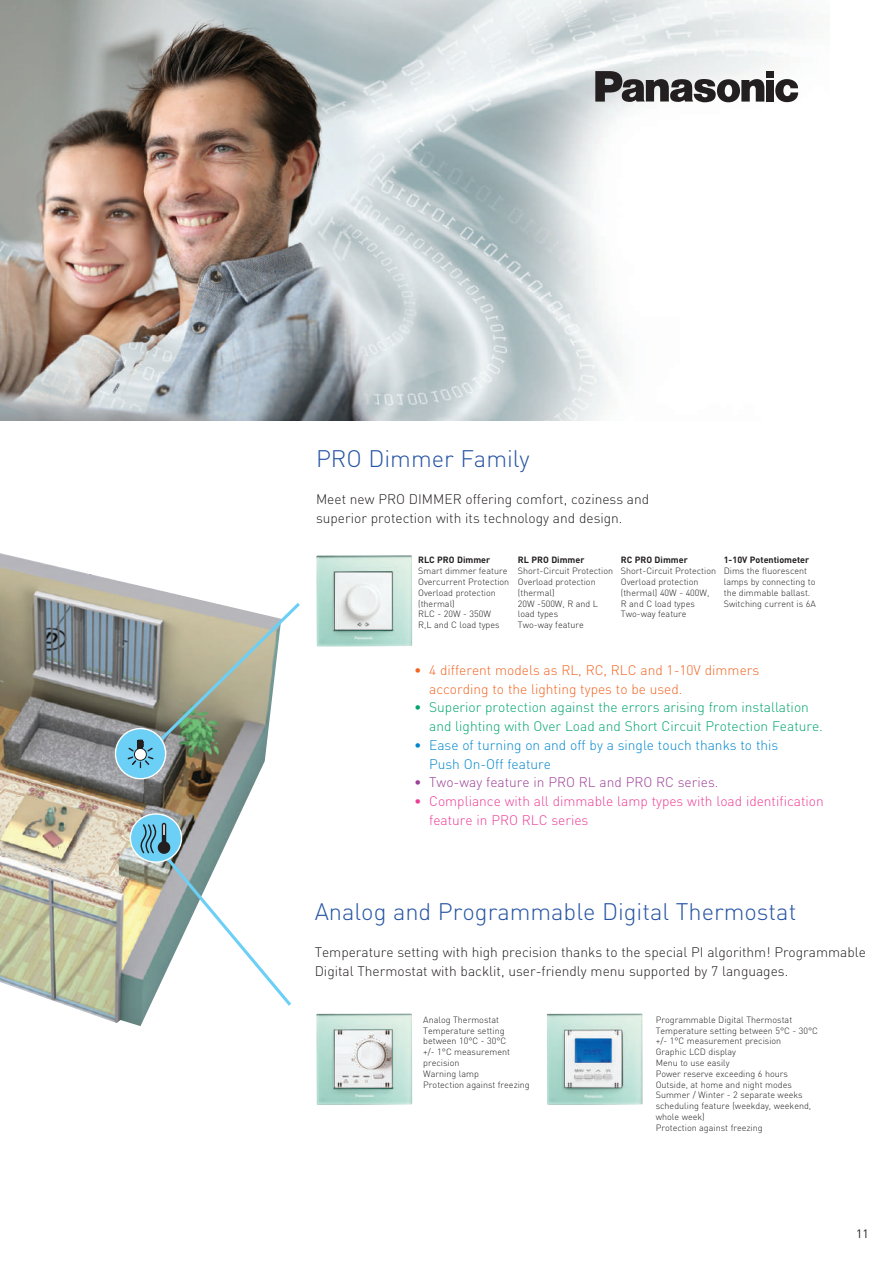
<style>
.page{position:relative;width:893px;height:1263px;background:#fff}
.page>*{position:absolute;margin:0;border:0;box-sizing:border-box;transform-origin:0 0}
.t1{font:300 23.7px "DIN";color:#2654a4}
.t2{font:300 13.8px/18.8px "DIN";color:#231f20}
.t3{font:300 13.8px/18.8px "DIN";color:#00a66c}
.t4{font:300 13.8px/18.8px "DIN";color:#f36421}
.t5{font:300 13.8px/18.8px "DIN";color:#ed3e97}
.t6{font:300 13.8px/18.8px "DIN";color:#0087cd}
.t7{font:300 13.8px "DIN";color:#9c4097}
.t8{font:12px "DIN Tr";color:#231f20}
.t9{font:300 9px/10.8px "DIN";color:#231f20}
.t10{font:700 9px "DIN";color:#231f20}
</style>
<div class="page">
<img style="left:0;top:553px;width:262px;height:473px">
<img style="left:0;top:0;width:806px;height:421px">
<svg style="left:775px;top:79px;width:23px;height:23px"></svg>
<div style="left:766px;top:80px;width:8px;height:22px;background:#231f20"></div>
<div style="left:766px;top:71px;width:8px;height:6px;background:#231f20"></div>
<svg style="left:595px;top:71px;width:169px;height:31px"></svg>
<svg style="left:130px;top:814px;width:52px;height:48px"></svg>
<div style="left:130px;top:813px;width:52px;height:50px;border:1px solid #fff;border-radius:50%"></div>
<svg style="left:135px;top:822px;width:156px;height:187px"></svg>
<svg style="left:115px;top:728px;width:51px;height:51px"></svg>
<div style="left:115px;top:728px;width:51px;height:51px;border:1px solid #fff;border-radius:50%"></div>
<svg style="left:126px;top:599px;width:174px;height:169px"></svg>
<img style="left:316px;top:555px;width:96px;height:91px">
<img style="left:316px;top:1013px;width:96px;height:92px">
<img style="left:547px;top:1013px;width:96px;height:92px">
<h1 class="t1" style="left:316px;top:444px;width:215px">PRO Dimmer Family</h1>
<h2 class="t2" style="left:316px;top:490px;width:335px">Meet new PRO DIMMER offering comfort, coziness and superior protection with its technology and design.</h2>
<p class="t10" style="left:418px;top:554px;width:74px">RLC PRO Dimmer</p>
<p class="t9" style="left:418px;top:565px;width:93px">Smart dimmer feature<br>Overcurrent Protection<br>Overload protection (thermal)<br>RLC - 20W - 350W<br>R,L and C load types</p>
<p class="t10" style="left:518px;top:554px;width:68px">RL PRO Dimmer</p>
<p class="t9" style="left:518px;top:565px;width:97px">Short-Circuit Protection<br>Overload protection (thermal)<br>20W -500W, R and L load types<br>Two-way feature</p>
<p class="t10" style="left:621px;top:554px;width:69px">RC PRO Dimmer</p>
<p class="t9" style="left:621px;top:565px;width:97px">Short-Circuit Protection<br>Overload protection (thermal) 40W - 400W,<br>R and C load types<br>Two-way feature</p>
<p class="t10" style="left:724px;top:554px;width:87px">1-10V Potentiometer</p>
<p class="t9" style="left:724px;top:565px;width:94px">Dims the fluorescent lamps by connecting to the dimmable ballast.<br>Switching current is 6A</p>
<h2 class="t4" style="left:429px;top:660px;width:332px;text-indent:-15px">• 4 different models as RL, RC, RLC and 1-10V dimmers according to the lighting types to be used.</h2>
<h2 class="t3" style="left:429px;top:698px;width:395px;text-indent:-15px">• Superior protection against the errors arising from installation and lighting with Over Load and Short Circuit Protection Feature.</h2>
<h2 class="t6" style="left:429px;top:735px;width:351px;text-indent:-15px">• Ease of turning on and off by a single touch thanks to this<br>Push On-Off feature</h2>
<h2 class="t7" style="left:414px;top:774px;width:306px">• Two-way feature in PRO RL and PRO RC series.</h2>
<h2 class="t5" style="left:429px;top:792px;width:396px;text-indent:-15px">• Compliance with all dimmable lamp types with load identification feature in PRO RLC series</h2>
<h1 class="t1" style="left:315px;top:897px;width:483px">Analog and Programmable Digital Thermostat</h1>
<h2 class="t2" style="left:315px;top:942px;width:553px">Temperature setting with high precision thanks to the special PI algorithm! Programmable<br>Digital Thermostat with backlit, user-friendly menu supported by 7 languages.</h2>
<p class="t9" style="left:423px;top:1014px;width:108px">Analog Thermostat<br>Temperature setting between 10°C - 30°C<br>+/- 1°C measurement precision<br>Warning lamp<br>Protection against freezing</p>
<p class="t9" style="left:656px;top:1014px;width:164px">Programmable Digital Thermostat<br>Temperature setting between 5°C - 30°C +/- 1°C measurement precision<br>Graphic LCD display<br>Menu to use easily<br>Power reserve exceeding 6 hours<br>Outside, at home and night modes<br>Summer / Winter - 2 separate weeks scheduling feature (weekday, weekend, whole week)<br>Protection against freezing</p>
<h3 class="t8" style="left:856px;top:1226px;width:14px">11</h3>
</div>
